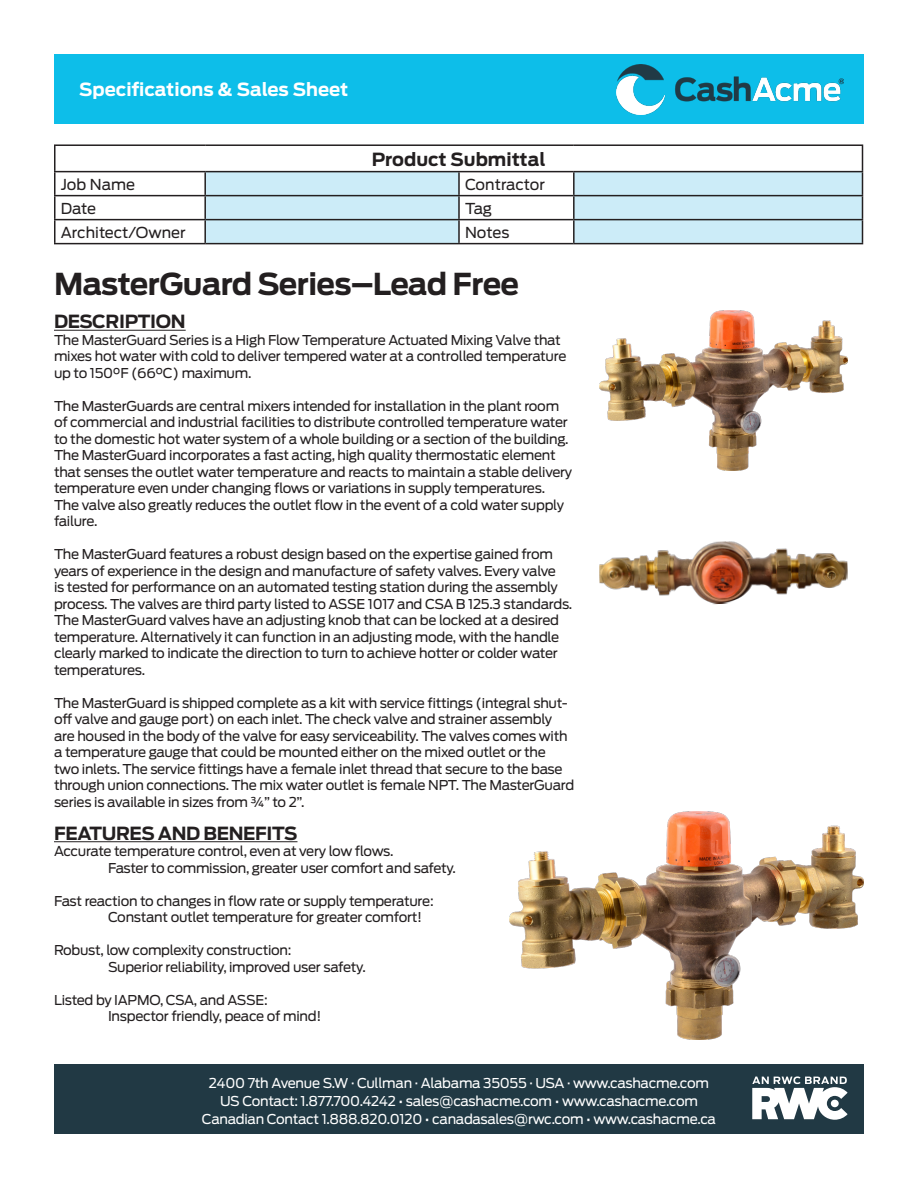
<style>
.page{position:relative;width:918px;height:1188px;background:#fff}
.page>*{position:absolute;margin:0;border:0;box-sizing:border-box;transform-origin:0 0}
.t1{font:700 30px "Antenna";letter-spacing:-.02em;color:#231f20}
.t2{font:700 18px "Antenna";letter-spacing:-.02em;color:#231f20}
.t3{font:700 18px "Antenna";color:#fff}
.t4{font:700 18px "Antenna";color:#231f20}
.t5{font:15px "Antenna";color:#231f20}
.t6{font:13.5px/16.5px "Antenna";letter-spacing:-.02em;color:#231f20}
.t7{font:13.5px "Antenna";letter-spacing:-.02em;color:#fff}
</style>
<div class="page">
<div style="left:54px;top:54px;width:810px;height:69px;background:#0dbee9"></div>
<div style="left:54px;top:1065px;width:810px;height:69px;background:#213944"></div>
<img style="left:616px;top:64px;width:227px;height:50px">
<svg style="left:206px;top:172px;width:656px;height:71px;fill:#ccecf8"></svg>
<hr style="left:54px;top:144px;width:151px;height:2px;background:#231f20">
<hr style="left:54px;top:146px;width:2px;height:25px;background:#231f20">
<hr style="left:205px;top:144px;width:254px;height:2px;background:#231f20">
<hr style="left:459px;top:144px;width:115px;height:2px;background:#231f20">
<hr style="left:574px;top:144px;width:289px;height:2px;background:#231f20">
<hr style="left:54px;top:171px;width:151px;height:1px;background:#231f20">
<hr style="left:54px;top:172px;width:2px;height:23px;background:#231f20">
<hr style="left:205px;top:171px;width:254px;height:1px;background:#231f20">
<hr style="left:204px;top:172px;width:2px;height:23px;background:#231f20">
<hr style="left:459px;top:171px;width:115px;height:1px;background:#231f20">
<hr style="left:458px;top:172px;width:2px;height:23px;background:#231f20">
<hr style="left:574px;top:171px;width:289px;height:1px;background:#231f20">
<hr style="left:573px;top:172px;width:2px;height:23px;background:#231f20">
<hr style="left:54px;top:195px;width:151px;height:1px;background:#231f20">
<hr style="left:54px;top:196px;width:2px;height:23px;background:#231f20">
<hr style="left:205px;top:195px;width:254px;height:1px;background:#231f20">
<hr style="left:204px;top:196px;width:2px;height:23px;background:#231f20">
<hr style="left:459px;top:195px;width:115px;height:1px;background:#231f20">
<hr style="left:458px;top:196px;width:2px;height:23px;background:#231f20">
<hr style="left:574px;top:195px;width:289px;height:1px;background:#231f20">
<hr style="left:573px;top:196px;width:2px;height:23px;background:#231f20">
<hr style="left:54px;top:219px;width:151px;height:1px;background:#231f20">
<hr style="left:54px;top:220px;width:2px;height:23px;background:#231f20">
<hr style="left:205px;top:219px;width:254px;height:1px;background:#231f20">
<hr style="left:204px;top:220px;width:2px;height:23px;background:#231f20">
<hr style="left:459px;top:219px;width:115px;height:1px;background:#231f20">
<hr style="left:458px;top:220px;width:2px;height:23px;background:#231f20">
<hr style="left:574px;top:219px;width:289px;height:1px;background:#231f20">
<hr style="left:573px;top:220px;width:2px;height:23px;background:#231f20">
<svg style="left:862px;top:146px;width:1px;height:97px"></svg>
<hr style="left:54px;top:243px;width:151px;height:1px;background:#231f20">
<hr style="left:205px;top:243px;width:254px;height:1px;background:#231f20">
<hr style="left:459px;top:243px;width:115px;height:1px;background:#231f20">
<hr style="left:574px;top:243px;width:289px;height:1px;background:#231f20">
<svg style="left:752px;top:1076px;width:96px;height:44px"></svg>
<hr style="left:54px;top:330px;width:132px;height:1px;background:#231f20">
<hr style="left:54px;top:841px;width:244px;height:1px;background:#231f20">
<img style="left:599px;top:310px;width:249px;height:161px">
<img style="left:599px;top:541px;width:249px;height:64px">
<img style="left:509px;top:811px;width:355px;height:229px">
<p class="t3" style="left:79px;top:77px;width:271px">Specifications &amp; Sales Sheet</p>
<p class="t4" style="left:372px;top:147px;width:175px">Product Submittal</p>
<p class="t5" style="left:61px;top:174px;width:76px">Job Name</p>
<p class="t5" style="left:465px;top:174px;width:82px">Contractor</p>
<p class="t5" style="left:61px;top:198px;width:37px">Date</p>
<p class="t5" style="left:465px;top:198px;width:29px">Tag</p>
<p class="t5" style="left:61px;top:222px;width:127px">Architect/Owner</p>
<p class="t5" style="left:465px;top:222px;width:46px">Notes</p>
<p class="t1" style="left:54px;top:264px;width:467px">MasterGuard Series–Lead Free</p>
<p class="t2" style="left:54px;top:309px;width:133px">DESCRIPTION</p>
<p class="t6" style="left:54px;top:332px;width:514px">The MasterGuard Series is a High Flow Temperature Actuated Mixing Valve that mixes hot water with cold to deliver tempered water at a controlled temperature up to 150°F (66°C) maximum.</p>
<p class="t6" style="left:54px;top:398px;width:516px">The MasterGuards are central mixers intended for installation in the plant room of commercial and industrial facilities to distribute controlled temperature water to the domestic hot water system of a whole building or a section of the building.</p>
<p class="t6" style="left:54px;top:447px;width:520px">The MasterGuard incorporates a fast acting, high quality thermostatic element that senses the outlet water temperature and reacts to maintain a stable delivery temperature even under changing flows or variations in supply temperatures.<br>The valve also greatly reduces the outlet flow in the event of a cold water supply failure.</p>
<p class="t6" style="left:54px;top:546px;width:520px">The MasterGuard features a robust design based on the expertise gained from years of experience in the design and manufacture of safety valves. Every valve<br>is tested for performance on an automated testing station during the assembly process. The valves are third party listed to ASSE 1017 and CSA B 125.3 standards.</p>
<p class="t6" style="left:54px;top:612px;width:507px;text-align:justify">The MasterGuard valves have an adjusting knob that can be locked at a desired temperature. Alternatively it can function in an adjusting mode, with the handle clearly marked to indicate the direction to turn to achieve hotter or colder water temperatures.</p>
<p class="t6" style="left:54px;top:695px;width:522px">The MasterGuard is shipped complete as a kit with service fittings (integral shut&shy;off valve and gauge port) on each inlet. The check valve and strainer assembly are housed in the body of the valve for easy serviceability. The valves comes with a temperature gauge that could be mounted either on the mixed outlet or the two inlets. The service fittings have a female inlet thread that secure to the base through union connections. The mix water outlet is female NPT. The MasterGuard series is available in sizes from ¾” to 2”.</p>
<p class="t2" style="left:54px;top:821px;width:245px">FEATURES AND BENEFITS</p>
<p class="t6" style="left:54px;top:843px;width:341px">Accurate temperature control, even at very low flows.</p>
<p class="t6" style="left:108px;top:860px;width:350px">Faster to commission, greater user comfort and safety.</p>
<p class="t6" style="left:54px;top:893px;width:381px">Fast reaction to changes in flow rate or supply temperature:</p>
<p class="t6" style="left:108px;top:909px;width:316px">Constant outlet temperature for greater comfort!</p>
<p class="t6" style="left:54px;top:942px;width:239px">Robust, low complexity construction:</p>
<p class="t6" style="left:108px;top:959px;width:259px">Superior reliability, improved user safety.</p>
<p class="t6" style="left:54px;top:992px;width:215px">Listed by IAPMO, CSA, and ASSE:</p>
<p class="t6" style="left:108px;top:1008px;width:215px">Inspector friendly, peace of mind!</p>
<p class="t7" style="left:209px;top:1074px;width:502px">2400 7th Avenue S.W · Cullman · Alabama 35055 · USA · www.cashacme.com</p>
<p class="t7" style="left:220px;top:1092px;width:479px">US Contact: 1.877.700.4242 • sales@cashacme.com • www.cashacme.com</p>
<p class="t7" style="left:202px;top:1110px;width:516px">Canadian Contact 1.888.820.0120 • canadasales@rwc.com • www.cashacme.ca</p>
</div>
